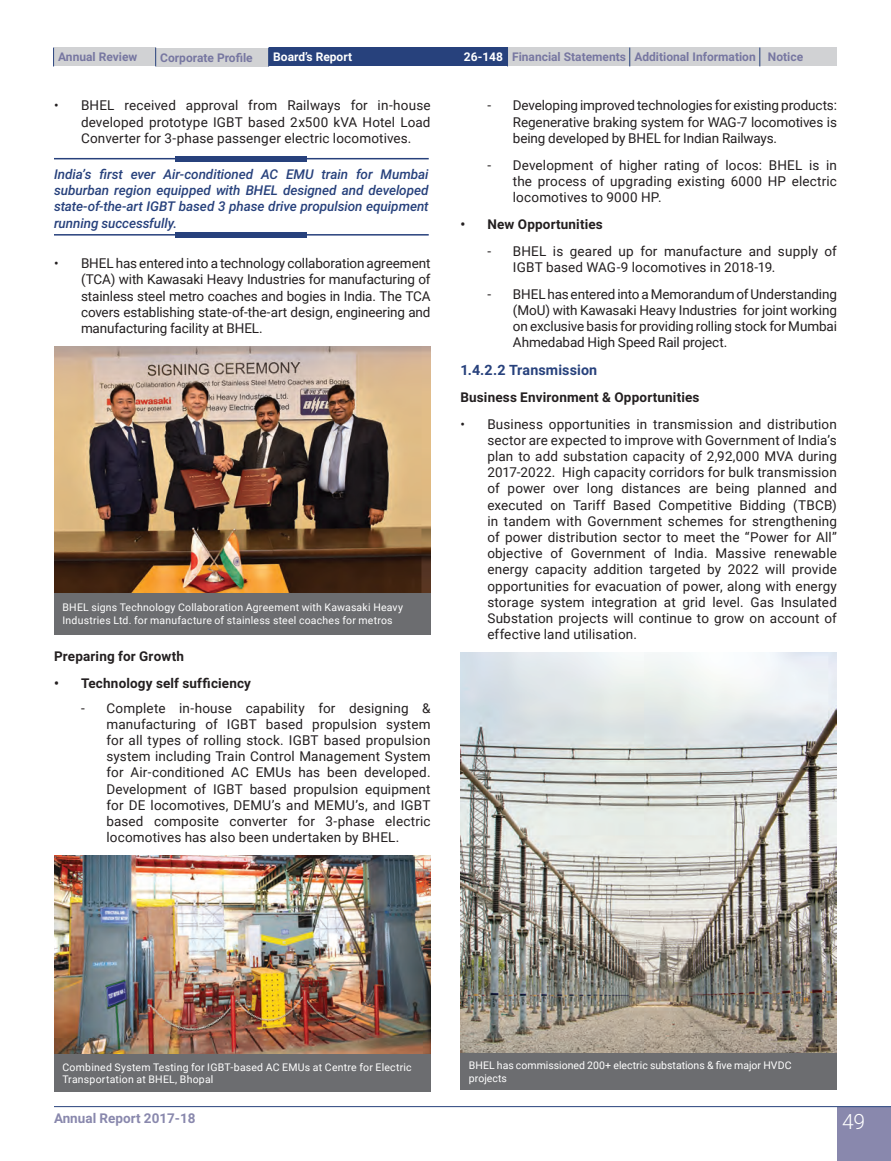
<style>
.page{position:relative;width:891px;height:1161px;background:#fff}
.page>*{position:absolute;margin:0;border:0;box-sizing:border-box;transform-origin:0 0}
.t1{font:300 21px "Roboto";color:#fff}
.t2{font:700 14.25px "Roboto";letter-spacing:.01em;color:#27417c}
.t3{font:13.5px/16.2px "Roboto";letter-spacing:.005em;color:#231f20;text-align:justify}
.t4{font:italic 500 13.5px/16.2px "Roboto";letter-spacing:-.005em;color:#27417c;text-align:justify}
.t5{font:700 13.5px "Roboto";letter-spacing:.015em;color:#231f20}
.t6{font:700 13.5px "Roboto";color:#8988ad}
.t7{font:700 12px "Roboto";color:#7777a1}
.t8{font:700 12px "Roboto";color:#fff}
.t9{font:10.5px/12.6px "Roboto";letter-spacing:.02em;color:#fff}
.t10{font:10.5px/12.6px "Roboto";color:#fff}
.s1{color:#fff}
</style>
<div class="page">
<div style="left:156px;top:48px;width:112px;height:18px;background:#d1d2d4"></div>
<div style="left:269px;top:48px;width:239px;height:18px;background:#27417c"></div>
<div style="left:508px;top:48px;width:122px;height:18px;background:#d1d2d4"></div>
<div style="left:630px;top:48px;width:130px;height:18px;background:#d1d2d4"></div>
<div style="left:759px;top:48px;width:78px;height:18px;background:#d1d2d4"></div>
<div style="left:54px;top:47px;width:101px;height:19px;background:#d1d2d4"></div>
<svg style="left:53px;top:48px;width:1px;height:18px"></svg>
<svg style="left:155px;top:48px;width:1px;height:18px"></svg>
<svg style="left:268px;top:48px;width:1px;height:18px"></svg>
<svg style="left:759px;top:48px;width:1px;height:18px"></svg>
<svg style="left:629px;top:48px;width:1px;height:18px"></svg>
<div style="left:837px;top:1107px;width:54px;height:54px;background:#8988ad"></div>
<hr style="left:54px;top:1106px;width:837px;height:1px;background:#27417c">
<div style="left:176px;top:156px;width:131px;height:5px;background:#27417c"></div>
<hr style="left:54px;top:158px;width:375px;height:1px;background:#27417c">
<hr style="left:54px;top:234px;width:375px;height:2px;background:#27417c">
<div style="left:176px;top:232px;width:131px;height:5px;background:#27417c"></div>
<img style="left:54px;top:346px;width:377px;height:247px">
<div style="left:54px;top:593px;width:377px;height:41px;background:#6c6d70"></div>
<img style="left:54px;top:856px;width:377px;height:198px">
<div style="left:54px;top:1054px;width:377px;height:37px;background:#6c6d70"></div>
<img style="left:460px;top:653px;width:377px;height:400px">
<div style="left:460px;top:1053px;width:377px;height:37px;background:#6c6d70"></div>
<p class="t7" style="left:58px;top:49px;width:81px">Annual Review</p>
<p class="t7" style="left:160px;top:49px;width:94px">Corporate Profile</p>
<p class="t8" style="left:273px;top:49px;width:80px">Board’s Report</p>
<p class="t7" style="left:464px;top:49px;width:341px"><span class="s1">26-148</span> Financial Statements Additional Information Notice</p>
<p class="t3" style="left:81px;top:97px;width:351px;text-indent:-27px">• BHEL received approval from Railways for in-house developed prototype IGBT based 2x500 kVA Hotel Load Converter for 3-phase passenger electric locomotives.</p>
<p class="t4" style="left:54px;top:166px;width:376px">India’s first ever Air-conditioned AC EMU train for Mumbai suburban region equipped with BHEL designed and developed state-of-the-art IGBT based 3 phase drive propulsion equipment running successfully.</p>
<p class="t3" style="left:81px;top:255px;width:351px;text-indent:-27px">• BHEL has entered into a technology collaboration agreement (TCA) with Kawasaki Heavy Industries for manufacturing of stainless steel metro coaches and bogies in India. The TCA covers establishing state-of-the-art design, engineering and manufacturing facility at BHEL.</p>
<p class="t9" style="left:63px;top:601px;width:342px">BHEL signs Technology Collaboration Agreement with Kawasaki Heavy<br>Industries Ltd. for manufacture of stainless steel coaches for metros</p>
<p class="t5" style="left:54px;top:647px;width:132px">Preparing for Growth</p>
<p class="t5" style="left:54px;top:674px;width:199px">• Technology self sufficiency</p>
<p class="t3" style="left:107px;top:699px;width:326px;text-indent:-26px">- Complete in-house capability for designing &amp; manufacturing of IGBT based propulsion system for all types of rolling stock. IGBT based propulsion system including Train Control Management System for Air-conditioned AC EMUs has been developed.<br>Development of IGBT based propulsion equipment for DE locomotives, DEMU’s and MEMU’s, and IGBT based composite converter for 3-phase electric locomotives has also been undertaken by BHEL.</p>
<p class="t3" style="left:513px;top:97px;width:326px;text-indent:-26px">- Developing improved technologies for existing products:<br>Regenerative braking system for WAG-7 locomotives is being developed by BHEL for Indian Railways.</p>
<p class="t3" style="left:513px;top:156px;width:326px;text-indent:-26px">- Development of higher rating of locos: BHEL is in the process of upgrading existing 6000 HP electric locomotives to 9000 HP.</p>
<p class="t5" style="left:460px;top:215px;width:144px">• New Opportunities</p>
<p class="t3" style="left:513px;top:242px;width:326px;text-indent:-26px">- BHEL is geared up for manufacture and supply of<br>IGBT based WAG-9 locomotives in 2018-19.</p>
<p class="t3" style="left:513px;top:285px;width:326px;text-indent:-26px">- BHEL has entered into a Memorandum of Understanding (MoU) with Kawasaki Heavy Industries for joint working on exclusive basis for providing rolling stock for Mumbai Ahmedabad High Speed Rail project.</p>
<p class="t2" style="left:460px;top:360px;width:138px">1.4.2.2 Transmission</p>
<p class="t5" style="left:460px;top:388px;width:241px">Business Environment &amp; Opportunities</p>
<p class="t3" style="left:487px;top:415px;width:351px;text-indent:-27px">• Business opportunities in transmission and distribution sector are expected to improve with Government of India’s plan to add substation capacity of 2,92,000 MVA during 2017-2022. High capacity corridors for bulk transmission of power over long distances are being planned and executed on Tariff Based Competitive Bidding (TBCB) in tandem with Government schemes for strengthening of power distribution sector to meet the “Power for All” objective of Government of India. Massive renewable energy capacity addition targeted by 2022 will provide opportunities for evacuation of power, along with energy storage system integration at grid level. Gas Insulated Substation projects will continue to grow on account of effective land utilisation.</p>
<p class="t9" style="left:63px;top:1060px;width:351px">Combined System Testing for IGBT-based AC EMUs at Centre for Electric<br>Transportation at BHEL, Bhopal</p>
<p class="t10" style="left:469px;top:1059px;width:324px">BHEL has commissioned 200+ electric substations &amp; five major HVDC projects</p>
<p class="t6" style="left:54px;top:1109px;width:143px">Annual Report 2017-18</p>
<h1 class="t1" style="left:842px;top:1107px;width:25px">49</h1>
</div>
